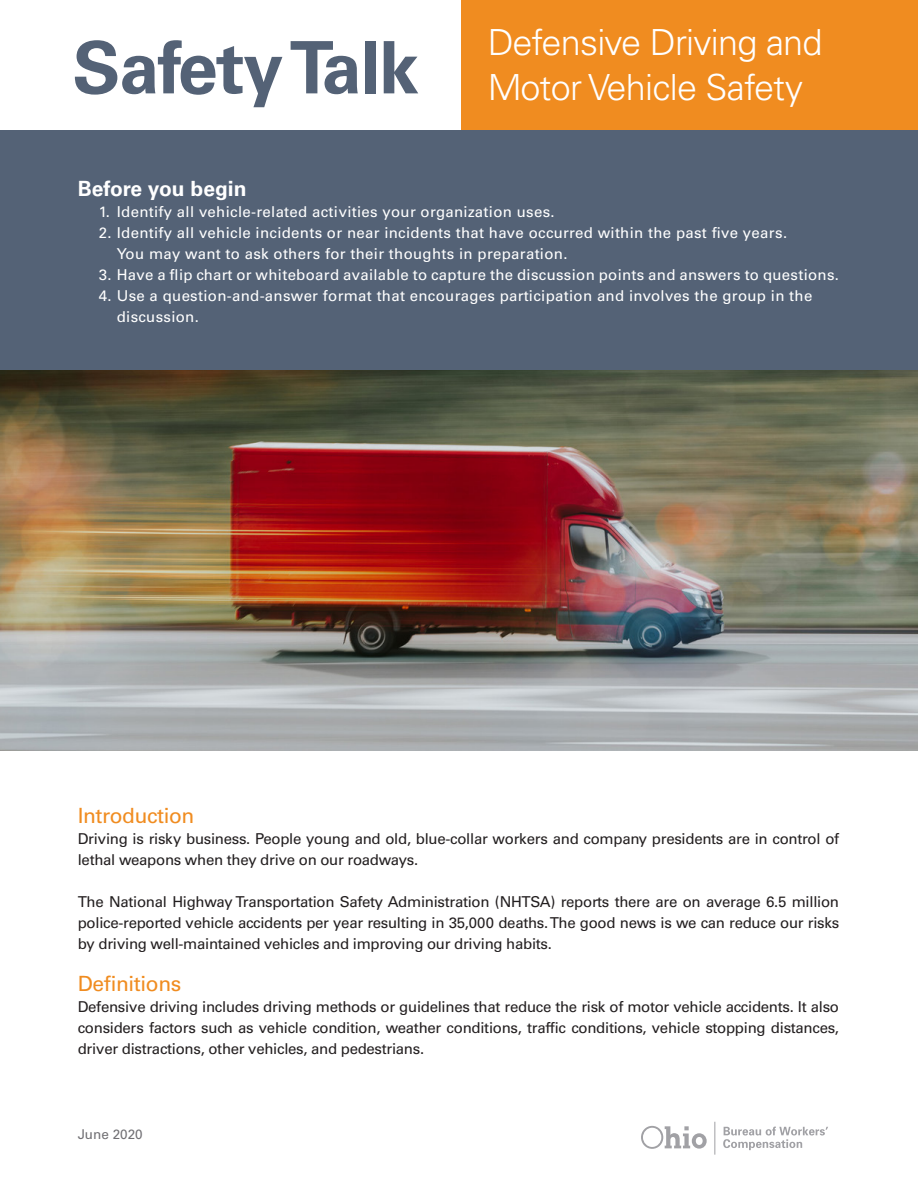
<style>
.page{position:relative;width:918px;height:1188px;background:#fff}
.page>*{position:absolute;margin:0;border:0;box-sizing:border-box;transform-origin:0 0}
.t1{font:700 72.3px "Univers LT Std";letter-spacing:-.02em;color:#546276}
.t2{font:300 36px/44.4px "Univers LT Std";letter-spacing:-.02em;color:#fff}
.Safety_Talk_Sub_1{font:21px "Univers LT Std";letter-spacing:-.02em;color:#f08c20}
.Body{font:700 21px "Univers LT Std";color:#fff}
.Body-2{font:15px/21px "Univers LT Std";letter-spacing:-.02em;color:#231f20;text-align:justify}
.bullets{font:15px "Univers LT Std";letter-spacing:.02em;color:#fff}
.BULLIT{font:13.5px "Univers LT Std";color:#717074}
</style>
<div class="page">
<div style="left:462px;top:0;width:456px;height:130px;background:#f08c20"></div>
<div style="left:0;top:130px;width:918px;height:240px;background:#546276"></div>
<img style="left:0;top:370px;width:917px;height:381px">
<svg style="left:641px;top:1126px;width:66px;height:23px"></svg>
<svg style="left:723px;top:1127px;width:105px;height:23px"></svg>
<hr style="left:714px;top:1122px;width:1px;height:33px;background:#a1a1a5">
<h1 class="t1" style="left:72px;top:26px;width:348px">Safety Talk</h1>
<h2 class="t2" style="left:487px;top:20px;width:337px">Defensive Driving and<br>Motor Vehicle Safety</h2>
<p class="Body" style="left:78px;top:176px;width:170px">Before you begin</p>
<p class="bullets" style="left:99px;top:202px;width:457px">1. Identify all vehicle-related activities your organization uses.</p>
<p class="bullets" style="left:99px;top:223px;width:690px">2. Identify all vehicle incidents or near incidents that have occurred within the past five years.</p>
<p class="bullets" style="left:117px;top:244px;width:452px">You may want to ask others for their thoughts in preparation.</p>
<p class="bullets" style="left:99px;top:265px;width:742px">3. Have a flip chart or whiteboard available to capture the discussion points and answers to questions.</p>
<p class="bullets" style="left:99px;top:286px;width:715px">4. Use a question-and-answer format that encourages participation and involves the group in the</p>
<p class="bullets" style="left:117px;top:307px;width:84px">discussion.</p>
<p class="Safety_Talk_Sub_1" style="left:78px;top:803px;width:118px">Introduction</p>
<p class="Body-2" style="left:78px;top:828px;width:763px">Driving is risky business. People young and old, blue-collar workers and company presidents are in control of lethal weapons when they drive on our roadways.</p>
<p class="Body-2" style="left:78px;top:891px;width:763px">The National Highway Transportation Safety Administration (NHTSA) reports there are on average 6.5 million police-reported vehicle accidents per year resulting in 35,000 deaths. The good news is we can reduce our risks by driving well-maintained vehicles and improving our driving habits.</p>
<p class="Safety_Talk_Sub_1" style="left:78px;top:971px;width:105px">Definitions</p>
<p class="Body-2" style="left:78px;top:996px;width:763px">Defensive driving includes driving methods or guidelines that reduce the risk of motor vehicle accidents. It also considers factors such as vehicle condition, weather conditions, traffic conditions, vehicle stopping distances, driver distractions, other vehicles, and pedestrians.</p>
<p class="BULLIT" style="left:78px;top:1126px;width:67px">June 2020</p>
</div>
